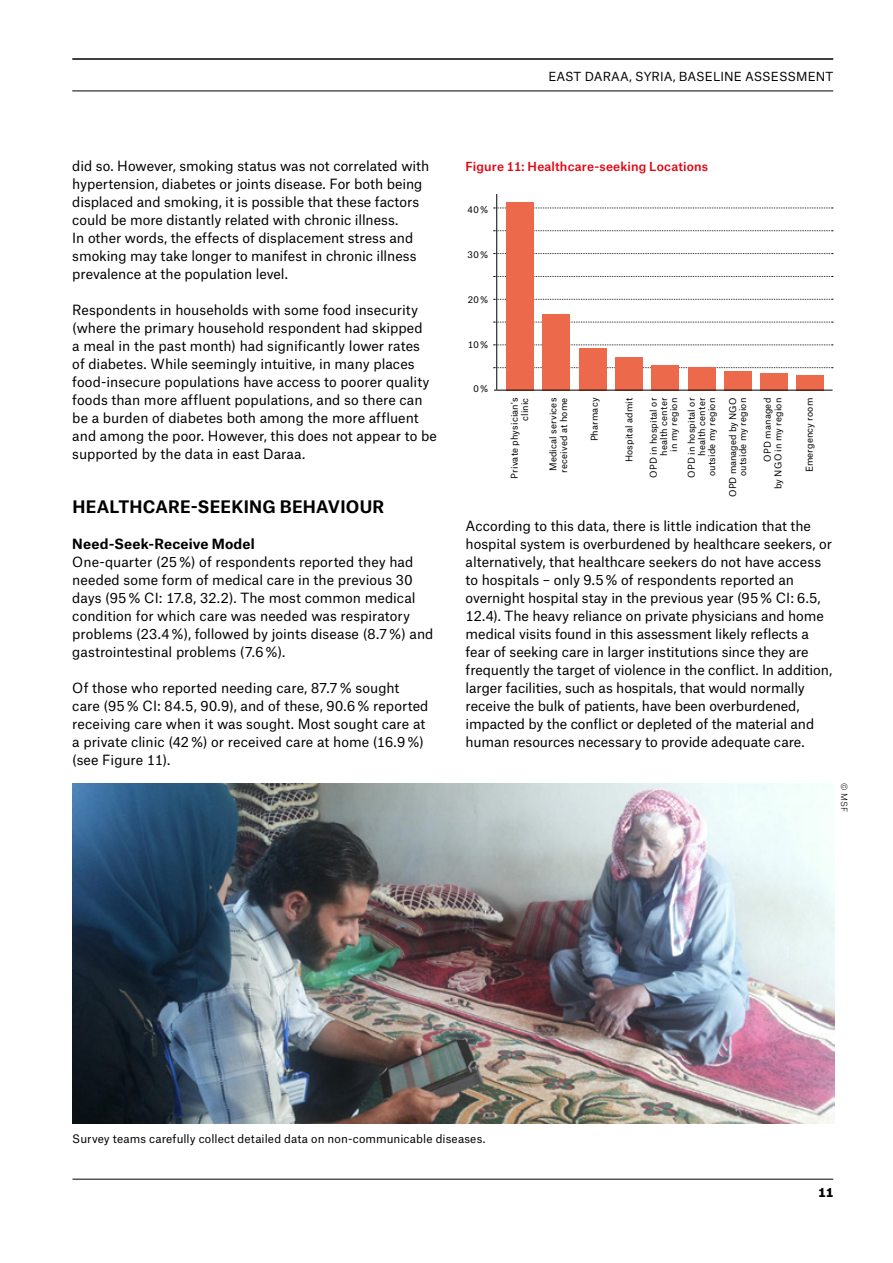
<style>
.page{position:relative;width:893px;height:1263px;background:#fff}
.page>*{position:absolute;margin:0;border:0;box-sizing:border-box;transform-origin:0 0}
.t1{font:700 16.5px "Atlas Grotesk TF";letter-spacing:.015em;color:#000}
.t2{font:13.5px/18px "Atlas Grotesk TF";color:#000}
.t3{font:700 13.5px "Atlas Grotesk TF";letter-spacing:.015em;color:#000}
.t4{font:500 12px "Atlas Grotesk TF";letter-spacing:.015em;color:#e30613}
.t5{font:12px "Atlas Grotesk TF";letter-spacing:.01em;color:#000}
.t6{font:900 12px "Atlas Grotesk TF";color:#000}
.t7{font:11.25px "Atlas Grotesk TF";letter-spacing:.01em;color:#000}
.t8{font:9px/10.2px "Atlas Grotesk TF";letter-spacing:.015em;color:#000;text-align:right}
.t9{font:300 8.25px "Atlas Grotesk TF";color:#000}
</style>
<div class="page">
<hr style="left:72px;top:1179px;width:761px;height:1px;background:#000">
<hr style="left:72px;top:58px;width:761px;height:2px;background:#000">
<hr style="left:72px;top:91px;width:761px;height:1px;background:#000">
<img style="left:72px;top:783px;width:762px;height:340px">
<svg style="left:494px;top:299px;width:339px;height:1px"></svg>
<svg style="left:494px;top:322px;width:339px;height:1px"></svg>
<svg style="left:494px;top:208px;width:339px;height:1px"></svg>
<svg style="left:494px;top:230px;width:339px;height:1px"></svg>
<svg style="left:494px;top:345px;width:339px;height:1px"></svg>
<svg style="left:494px;top:367px;width:339px;height:1px"></svg>
<svg style="left:494px;top:253px;width:339px;height:1px"></svg>
<svg style="left:494px;top:276px;width:339px;height:1px"></svg>
<div style="left:507px;top:202px;width:27px;height:188px;background:#ed694b"></div>
<div style="left:652px;top:365px;width:27px;height:25px;background:#ed694b"></div>
<div style="left:579px;top:348px;width:27px;height:42px;background:#ed694b"></div>
<div style="left:724px;top:371px;width:27px;height:19px;background:#ed694b"></div>
<div style="left:797px;top:375px;width:27px;height:15px;background:#ed694b"></div>
<div style="left:543px;top:314px;width:27px;height:76px;background:#ed694b"></div>
<div style="left:688px;top:367px;width:27px;height:23px;background:#ed694b"></div>
<div style="left:615px;top:357px;width:27px;height:33px;background:#ed694b"></div>
<div style="left:760px;top:373px;width:28px;height:17px;background:#ed694b"></div>
<hr style="left:494px;top:390px;width:339px;height:1px;background:#000">
<hr style="left:496px;top:194px;width:1px;height:196px;background:#000">
<p class="t5" style="left:548px;top:66px;width:286px">EAST DARAA, SYRIA, BASELINE ASSESSMENT</p>
<p class="t2" style="left:72px;top:155px;width:359px">did so. However, smoking status was not correlated with hypertension, diabetes or joints disease. For both being displaced and smoking, it is possible that these factors could be more distantly related with chronic illness.<br>In other words, the effects of displacement stress and smoking may take longer to manifest in chronic illness prevalence at the population level.</p>
<p class="t2" style="left:72px;top:299px;width:366px">Respondents in households with some food insecurity (where the primary household respondent had skipped<br>a meal in the past month) had significantly lower rates<br>of diabetes. While seemingly intuitive, in many places food-insecure populations have access to poorer quality foods than more affluent populations, and so there can be a burden of diabetes both among the more affluent and among the poor. However, this does not appear to be supported by the data in east Daraa.</p>
<p class="t1" style="left:72px;top:493px;width:314px">HEALTHCARE-SEEKING BEHAVIOUR</p>
<p class="t3" style="left:72px;top:532px;width:184px">Need-Seek-Receive Model</p>
<p class="t2" style="left:72px;top:551px;width:363px">One-quarter (25 %) of respondents reported they had needed some form of medical care in the previous 30 days (95 % CI: 17.8, 32.2). The most common medical condition for which care was needed was respiratory problems (23.4 %), followed by joints disease (8.7 %) and gastrointestinal problems (7.6 %).</p>
<p class="t2" style="left:72px;top:677px;width:358px">Of those who reported needing care, 87.7 % sought care (95 % CI: 84.5, 90.9), and of these, 90.6 % reported receiving care when it was sought. Most sought care at a private clinic (42 %) or received care at home (16.9 %) (see Figure 11).</p>
<p class="t4" style="left:466px;top:156px;width:244px">Figure 11: Healthcare-seeking Locations</p>
<p class="t8" style="left:468px;top:203px;width:22px">40%</p>
<p class="t8" style="left:468px;top:249px;width:22px">30%</p>
<p class="t8" style="left:468px;top:293px;width:22px">20%</p>
<p class="t8" style="left:468px;top:339px;width:22px">10%</p>
<p class="t8" style="left:473px;top:382px;width:16px">0%</p>
<p class="t8" style="left:508px;top:478px;width:82px;rotate:-90deg">Private physician's clinic</p>
<p class="t8" style="left:623px;top:462px;width:66px;rotate:-90deg">Hospital admit</p>
<p class="t8" style="left:726px;top:497px;width:101px;rotate:-90deg">OPD managed by NGO outside my region</p>
<p class="t8" style="left:588px;top:441px;width:45px;rotate:-90deg">Pharmacy</p>
<p class="t8" style="left:685px;top:478px;width:81px;rotate:-90deg">OPD in hospital or health center outside my region</p>
<p class="t8" style="left:803px;top:472px;width:76px;rotate:-90deg">Emergency room</p>
<p class="t8" style="left:547px;top:473px;width:76px;text-align:left;rotate:-90deg">Medical services received at home</p>
<p class="t8" style="left:647px;top:478px;width:81px;rotate:-90deg">OPD in hospital or health center<br>in my region</p>
<p class="t8" style="left:761px;top:489px;width:93px;rotate:-90deg">OPD managed<br>by NGO in my region</p>
<p class="t2" style="left:466px;top:515px;width:368px">According to this data, there is little indication that the hospital system is overburdened by healthcare seekers, or alternatively, that healthcare seekers do not have access to hospitals – only 9.5 % of respondents reported an overnight hospital stay in the previous year (95 % CI: 6.5, 12.4). The heavy reliance on private physicians and home medical visits found in this assessment likely reflects a fear of seeking care in larger institutions since they are frequently the target of violence in the conflict. In addition, larger facilities, such as hospitals, that would normally receive the bulk of patients, have been overburdened, impacted by the conflict or depleted of the material and human resources necessary to provide adequate care.</p>
<p class="t9" style="left:851px;top:783px;width:30px;rotate:90deg">© MSF</p>
<p class="t7" style="left:72px;top:1129px;width:415px">Survey teams carefully collect detailed data on non-communicable diseases.</p>
<p class="t6" style="left:818px;top:1182px;width:16px">11</p>
</div>
